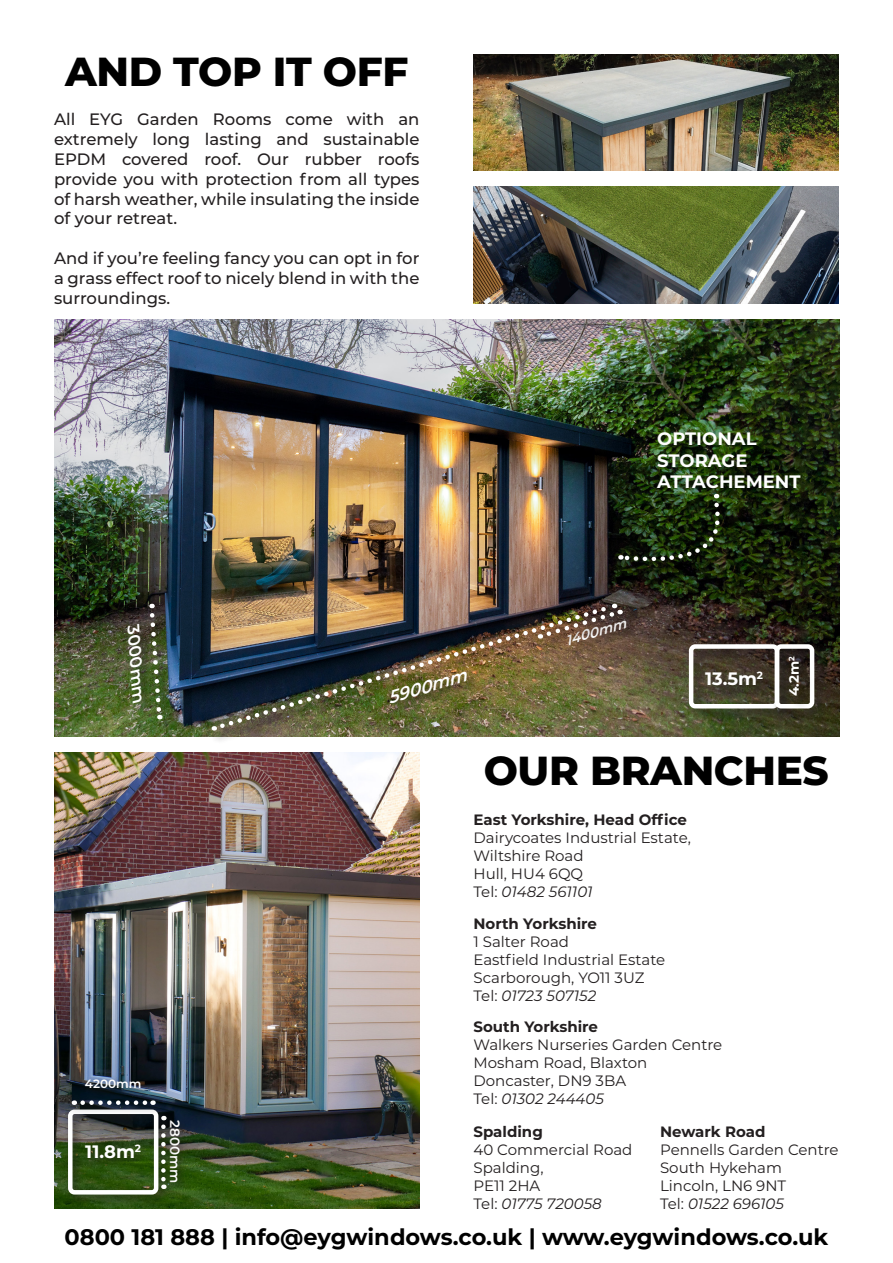
<style>
.page{position:relative;width:893px;height:1263px;background:#fff}
.page>*{position:absolute;margin:0;border:0;box-sizing:border-box;transform-origin:0 0}
.t1{font:800 40.5px "Montserrat";letter-spacing:-.01em;color:#000}
.t2{font:700 22.5px "Montserrat";color:#000}
.t3{font:700 18px/21.6px "Montserrat";color:#fff}
.t4{font:italic 600 17.55px "Montserrat";color:#fff}
.t5{font:italic 600 16.8px "Montserrat";color:#fff}
.t6{font:500 16.5px/19.8px "Montserrat";color:#231f20;text-align:justify}
.t7{font:15px "Montserrat";color:#231f20}
.t8{font:italic 15px "Montserrat";color:#231f20}
.t9{font:700 15px "Montserrat";color:#231f20}
.t10{font:italic 600 13.95px "Montserrat";color:#fff}
.t11{font:600 13.5px "Montserrat";color:#fff}
.t12{font:700 13.5px "Montserrat";color:#fff}
.t13{font:600 12px "Montserrat";color:#fff}
.s1{font-style:normal}
</style>
<div class="page">
<img style="left:473px;top:187px;width:366px;height:117px">
<img style="left:473px;top:54px;width:366px;height:117px">
<img style="left:54px;top:753px;width:365px;height:456px">
<div style="left:81px;top:1075px;width:70px;height:24px;background:#231f20;opacity:.75"></div>
<div style="left:165px;top:1116px;width:25px;height:78px;background:#231f20;opacity:.75"></div>
<div style="left:63px;top:1104px;width:107px;height:102px;background:#231f20;opacity:.75"></div>
<div style="left:68px;top:1109px;width:90px;height:85px;border:4px solid #fff;border-radius:4px"></div>
<div style="left:67px;top:1096px;width:98px;height:20px;background:#231f20;opacity:.75"></div>
<svg style="left:83px;top:1100px;width:71px;height:5px"></svg>
<div style="left:156px;top:1111px;width:20px;height:89px;background:#231f20;opacity:.75"></div>
<svg style="left:161px;top:1127px;width:5px;height:62px"></svg>
<img style="left:54px;top:320px;width:785px;height:417px">
<div style="left:566px;top:618px;width:75px;height:41px;background:#231f20;opacity:.75"></div>
<div style="left:126px;top:622px;width:30px;height:95px;background:#231f20;opacity:.75"></div>
<div style="left:687px;top:642px;width:107px;height:80px;background:#231f20;opacity:.75"></div>
<div style="left:689px;top:644px;width:90px;height:64px;border:4px solid #fff;border-radius:4px"></div>
<div style="left:773px;top:642px;width:56px;height:80px;background:#231f20;opacity:.75"></div>
<div style="left:775px;top:644px;width:39px;height:64px;border:4px solid #fff;border-radius:4px"></div>
<div style="left:148px;top:602px;width:27px;height:131px;background:#231f20;opacity:.75"></div>
<svg style="left:147px;top:604px;width:17px;height:115px;background:#576241"></svg>
<div style="left:210px;top:602px;width:420px;height:142px;background:#231f20;opacity:.75"></div>
<img style="left:217px;top:602px;width:398px;height:129px">
<div style="left:536px;top:608px;width:99px;height:44px;background:#231f20;opacity:.75"></div>
<img style="left:540px;top:604px;width:81px;height:35px">
<div style="left:787px;top:654px;width:26px;height:55px;background:#231f20;opacity:.75"></div>
<img style="left:620px;top:494px;width:104px;height:73px">
<p class="t1" style="left:65px;top:42px;width:345px">AND TOP IT OFF</p>
<p class="t6" style="left:54px;top:109px;width:367px">All EYG Garden Rooms come with an extremely long lasting and sustainable EPDM covered roof. Our rubber roofs provide you with protection from all types of harsh weather, while insulating the inside of your retreat.</p>
<p class="t6" style="left:54px;top:247px;width:367px">And if you’re feeling fancy you can opt in for a grass effect roof to nicely blend in with the surroundings.</p>
<p class="t3" style="left:657px;top:427px;width:145px">OPTIONAL<br>STORAGE<br>ATTACHEMENT</p>
<p class="t5" style="left:145px;top:625px;width:81px;rotate:86deg">3000mm</p>
<p class="t4" style="left:384px;top:686px;width:83px;rotate:-17deg">5900mm</p>
<p class="t10" style="left:562px;top:632px;width:64px;rotate:-17deg">1400mm</p>
<p class="t3" style="left:705px;top:667px;width:60px">13.5m<sup>2</sup></p>
<p class="t12" style="left:784px;top:696px;width:41px;rotate:-90deg">4.2m<sup>2</sup></p>
<p class="t1" style="left:484px;top:740px;width:346px">OUR BRANCHES</p>
<p class="t9" style="left:473px;top:808px;width:215px">East Yorkshire, Head Office</p>
<p class="t7" style="left:473px;top:827px;width:219px">Dairycoates Industrial Estate,</p>
<p class="t7" style="left:473px;top:845px;width:112px">Wiltshire Road</p>
<p class="t7" style="left:473px;top:863px;width:111px">Hull, HU4 6QQ</p>
<p class="t8" style="left:473px;top:881px;width:121px"><span class="s1">Tel:</span> 01482 561101</p>
<p class="t13" style="left:85px;top:1075px;width:58px">4200mm</p>
<p class="t3" style="left:85px;top:1140px;width:57px">11.8m<sup>2</sup></p>
<p class="t11" style="left:184px;top:1120px;width:65px;rotate:90deg">2800mm</p>
<p class="t9" style="left:473px;top:913px;width:125px">North Yorkshire</p>
<p class="t7" style="left:473px;top:931px;width:97px">1 Salter Road</p>
<p class="t7" style="left:473px;top:949px;width:193px">Eastfield Industrial Estate</p>
<p class="t7" style="left:473px;top:967px;width:173px">Scarborough, YO11 3UZ</p>
<p class="t8" style="left:473px;top:985px;width:124px"><span class="s1">Tel:</span> 01723 507152</p>
<p class="t9" style="left:473px;top:1016px;width:126px">South Yorkshire</p>
<p class="t7" style="left:473px;top:1034px;width:250px">Walkers Nurseries Garden Centre</p>
<p class="t7" style="left:473px;top:1052px;width:175px">Mosham Road, Blaxton</p>
<p class="t7" style="left:473px;top:1070px;width:154px">Doncaster, DN9 3BA</p>
<p class="t8" style="left:473px;top:1088px;width:132px"><span class="s1">Tel:</span> 01302 244405</p>
<p class="t9" style="left:473px;top:1120px;width:71px">Spalding</p>
<p class="t7" style="left:473px;top:1139px;width:160px">40 Commercial Road</p>
<p class="t7" style="left:473px;top:1157px;width:72px">Spalding,</p>
<p class="t7" style="left:473px;top:1175px;width:68px">PE11 2HA</p>
<p class="t8" style="left:473px;top:1193px;width:130px"><span class="s1">Tel:</span> 01775 720058</p>
<p class="t9" style="left:660px;top:1120px;width:107px">Newark Road</p>
<p class="t7" style="left:660px;top:1139px;width:180px">Pennells Garden Centre</p>
<p class="t7" style="left:660px;top:1157px;width:123px">South Hykeham</p>
<p class="t7" style="left:660px;top:1175px;width:128px">Lincoln, LN6 9NT</p>
<p class="t8" style="left:660px;top:1193px;width:125px"><span class="s1">Tel:</span> 01522 696105</p>
<p class="t2" style="left:65px;top:1221px;width:765px">0800 181 888 | info@eygwindows.co.uk | www.eygwindows.co.uk</p>
</div>
